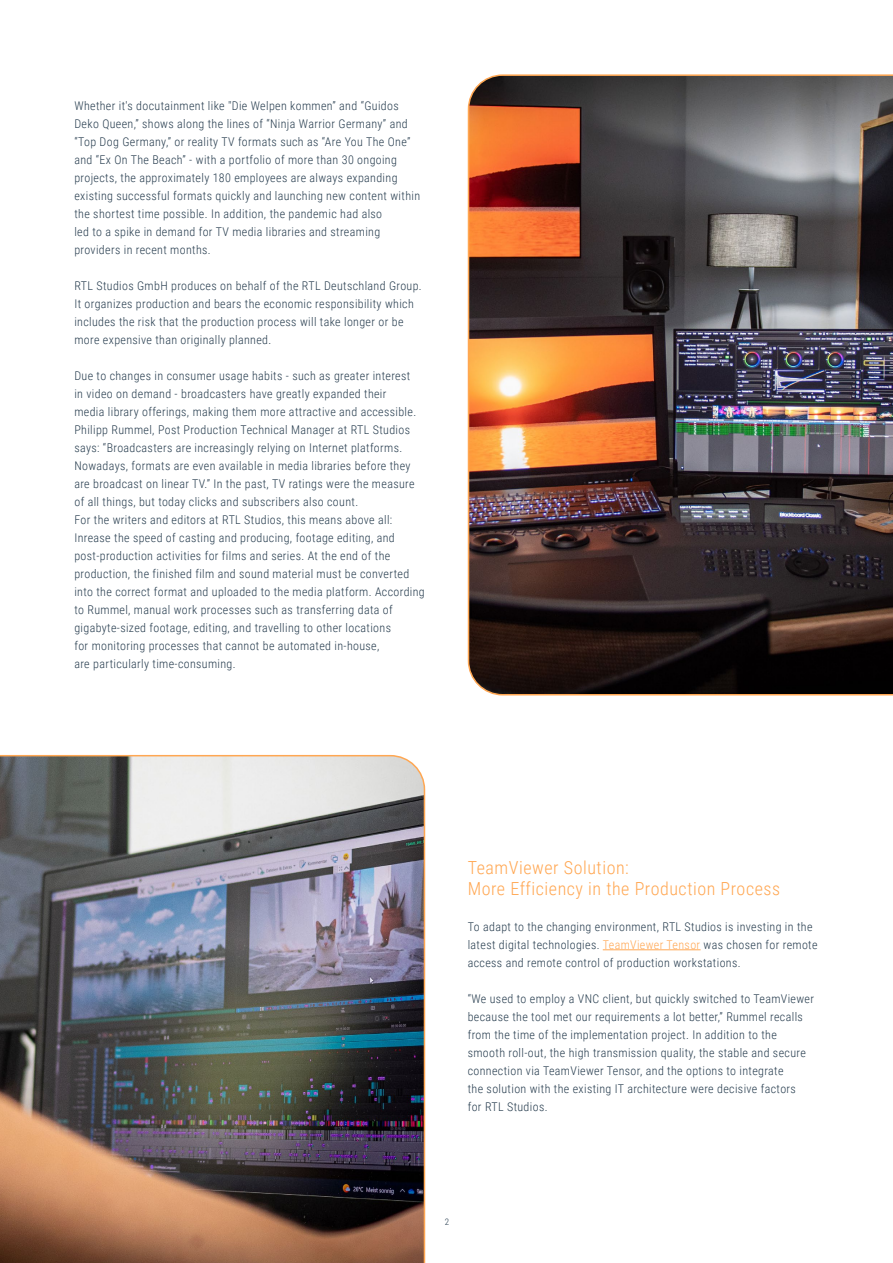
<style>
.page{position:relative;width:893px;height:1263px;background:#fff}
.page>*{position:absolute;margin:0;border:0;box-sizing:border-box;transform-origin:0 0}
.t1{font:300 18px/21px "Roboto Condensed";letter-spacing:.03em;color:#ffa752}
.t2{font:300 12px/18px "Roboto Condensed";letter-spacing:.03em;color:#253b4d}
.t3{font:300 9px "Roboto Condensed";color:#253b4d}
.s1{color:#ffa752}
</style>
<div class="page">
<hr style="left:603px;top:949px;width:98px;height:1px;background:#ffa752">
<img style="left:468px;top:74px;width:425px;height:621px">
<img style="left:0;top:755px;width:425px;height:508px">
<p class="t2" style="left:74px;top:97px;width:347px">Whether it's docutainment like "Die Welpen kommen” and “Guidos Deko Queen,” shows along the lines of “Ninja Warrior Germany” and “Top Dog Germany,” or reality TV formats such as “Are You The One” and “Ex On The Beach” - with a portfolio of more than 30 ongoing projects, the approximately 180 employees are always expanding existing successful formats quickly and launching new content within the shortest time possible. In addition, the pandemic had also<br>led to a spike in demand for TV media libraries and streaming providers in recent months.</p>
<p class="t2" style="left:74px;top:277px;width:349px">RTL Studios GmbH produces on behalf of the RTL Deutschland Group.<br>It organizes production and bears the economic responsibility which includes the risk that the production process will take longer or be more expensive than originally planned.</p>
<p class="t2" style="left:74px;top:367px;width:352px">Due to changes in consumer usage habits - such as greater interest<br>in video on demand - broadcasters have greatly expanded their<br>media library offerings, making them more attractive and accessible.<br>Philipp Rummel, Post Production Technical Manager at RTL Studios says: “Broadcasters are increasingly relying on Internet platforms.<br>Nowadays, formats are even available in media libraries before they are broadcast on linear TV.” In the past, TV ratings were the measure of all things, but today clicks and subscribers also count.<br>For the writers and editors at RTL Studios, this means above all:<br>Inrease the speed of casting and producing, footage editing, and post-production activities for films and series. At the end of the production, the finished film and sound material must be converted into the correct format and uploaded to the media platform. According to Rummel, manual work processes such as transferring data of gigabyte-sized footage, editing, and travelling to other locations<br>for monitoring processes that cannot be automated in-house,<br>are particularly time-consuming.</p>
<h1 class="t1" style="left:468px;top:856px;width:314px">TeamViewer Solution:<br>More Efficiency in the Production Process</h1>
<p class="t2" style="left:468px;top:917px;width:351px">To adapt to the changing environment, RTL Studios is investing in the latest digital technologies. <span class="s1">TeamViewer Tensor</span> was chosen for remote access and remote control of production workstations.</p>
<p class="t2" style="left:468px;top:989px;width:348px">“We used to employ a VNC client, but quickly switched to TeamViewer because the tool met our requirements a lot better,” Rummel recalls from the time of the implementation project. In addition to the smooth roll-out, the high transmission quality, the stable and secure connection via TeamViewer Tensor, and the options to integrate<br>the solution with the existing IT architecture were decisive factors<br>for RTL Studios.</p>
<p class="t3" style="left:445px;top:1216px;width:6px">2</p>
</div>
